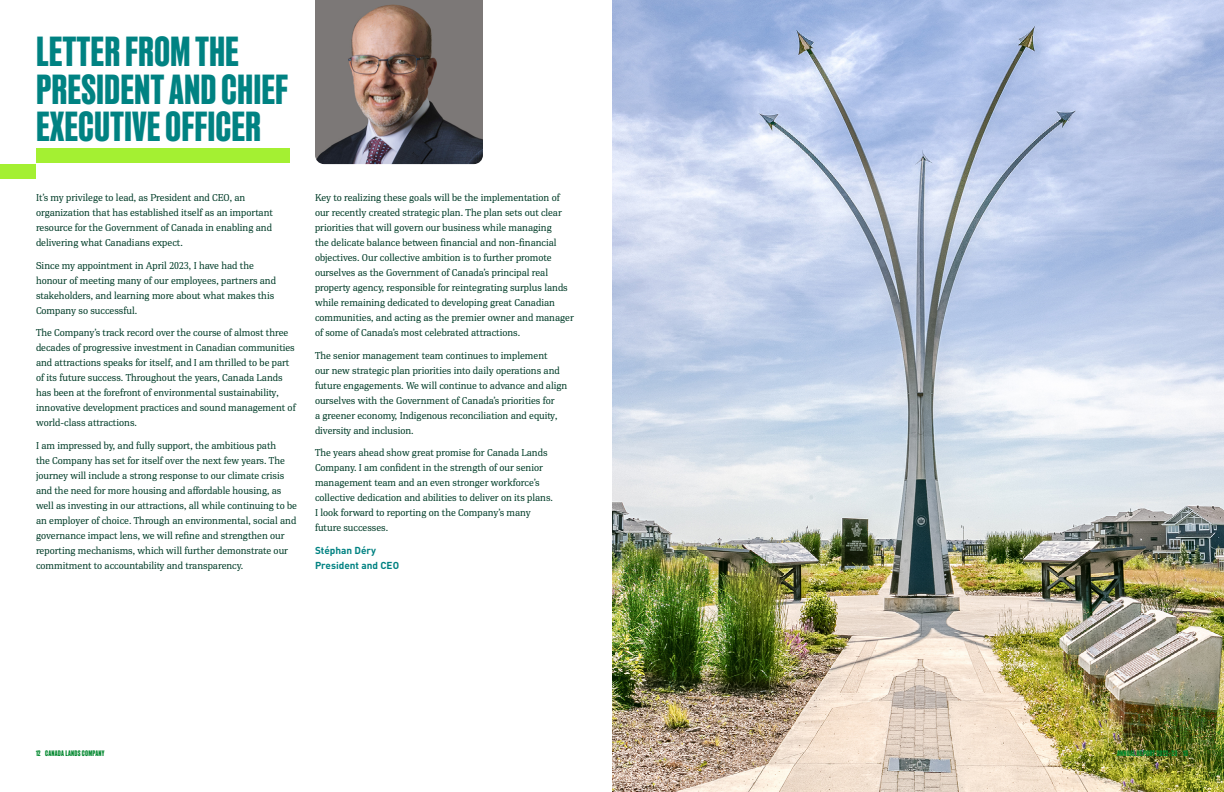
<style>
.page{position:relative;width:1224px;height:792px;background:#fff}
.page>*{position:absolute;margin:0;border:0;box-sizing:border-box;transform-origin:0 0}
.t1{font:500 42px/37.5px "Recent Grotesk";color:#008282}
.t2{font:10px/15px "PFDIN Serif";color:#003c28}
.t3{font:700 10px/15px "DIN Pro";color:#008282}
.t4{font:500 8px "Recent Grotesk";letter-spacing:.025em;color:#00872d}
</style>
<div class="page">
<div style="left:36px;top:148px;width:254px;height:16px;background:#a4f032"></div>
<div style="left:0;top:164px;width:36px;height:14px;background:#a4f032"></div>
<img style="left:315px;top:0;width:168px;height:164px">
<img style="left:612px;top:0;width:612px;height:792px">
<h1 class="t1" style="left:36px;top:32px;width:254px">LETTER FROM THE<br>PRESIDENT AND CHIEF<br>EXECUTIVE OFFICER</h1>
<p class="t2" style="left:36px;top:190px;width:239px">It’s my privilege to lead, as President and CEO, an organization that has established itself as an important resource for the Government of Canada in enabling and delivering what Canadians expect.</p>
<p class="t2" style="left:36px;top:257px;width:242px">Since my appointment in April 2023, I have had the honour of meeting many of our employees, partners and stakeholders, and learning more about what makes this Company so successful.</p>
<p class="t2" style="left:36px;top:325px;width:261px">The Company’s track record over the course of almost three decades of progressive investment in Canadian communities and attractions speaks for itself, and I am thrilled to be part of its future success. Throughout the years, Canada Lands has been at the forefront of environmental sustainability, innovative development practices and sound management of world-class attractions.</p>
<p class="t2" style="left:36px;top:437px;width:262px">I am impressed by, and fully support, the ambitious path<br>the Company has set for itself over the next few years. The journey will include a strong response to our climate crisis and the need for more housing and affordable housing, as well as investing in our attractions, all while continuing to be an employer of choice. Through an environmental, social and governance impact lens, we will refine and strengthen our reporting mechanisms, which will further demonstrate our commitment to accountability and transparency.</p>
<p class="t2" style="left:315px;top:190px;width:260px">Key to realizing these goals will be the implementation of our recently created strategic plan. The plan sets out clear priorities that will govern our business while managing<br>the delicate balance between financial and non-financial objectives. Our collective ambition is to further promote ourselves as the Government of Canada’s principal real property agency, responsible for reintegrating surplus lands while remaining dedicated to developing great Canadian communities, and acting as the premier owner and manager of some of Canada’s most celebrated attractions.</p>
<p class="t2" style="left:315px;top:347px;width:254px">The senior management team continues to implement<br>our new strategic plan priorities into daily operations and future engagements. We will continue to advance and align ourselves with the Government of Canada’s priorities for<br>a greener economy, Indigenous reconciliation and equity, diversity and inclusion.</p>
<p class="t2" style="left:315px;top:445px;width:240px">The years ahead show great promise for Canada Lands Company. I am confident in the strength of our senior management team and an even stronger workforce’s collective dedication and abilities to deliver on its plans.<br>I look forward to reporting on the Company’s many future successes.</p>
<p class="t3" style="left:315px;top:541px;width:86px">Stéphan Déry<br>President and CEO</p>
<p class="t4" style="left:36px;top:749px;width:70px">12 CANADA LANDS COMPANY</p>
<p class="t4" style="left:1117px;top:749px;width:72px">ANNUAL REPORT 2022–23 13</p>
</div>
